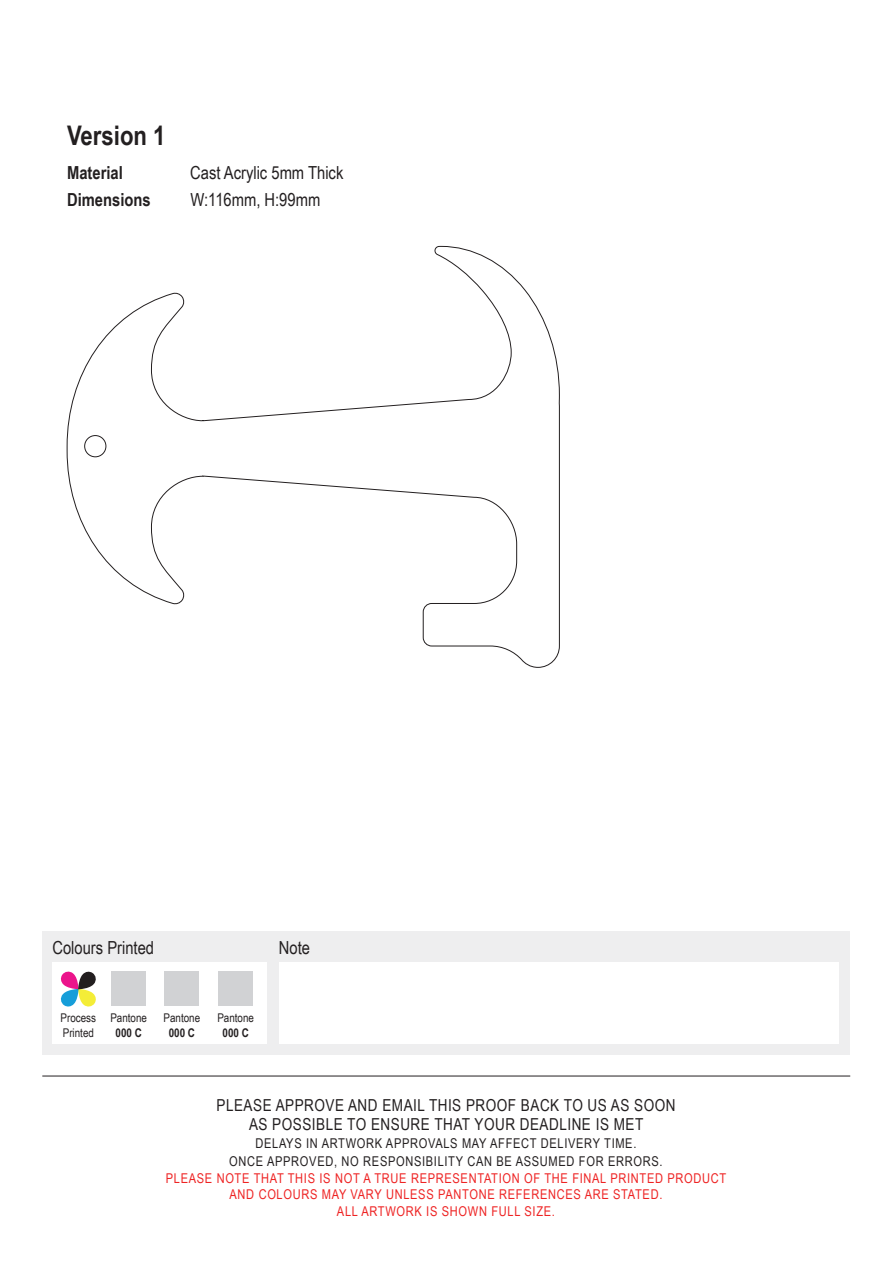
<style>
.page{position:relative;width:893px;height:1263px;background:#fff}
.page>*{position:absolute;margin:0;border:0;box-sizing:border-box;transform-origin:0 0}
.t1{font:700 27px "Arial Narrow";color:#231f20}
.t2{font:18px "Arial Narrow";color:#231f20}
.t3{font:700 18px "Arial Narrow";color:#231f20}
.t4{font:16.5px/19.5px "Arial Narrow";letter-spacing:.03em;color:#231f20;text-align:center}
.t5{font:13.5px/16.5px "Arial Narrow";letter-spacing:.05em;color:#ee2323;text-align:center}
.t6{font:13.5px/18px "Arial Narrow";letter-spacing:.05em;color:#231f20;text-align:center}
.t7{font:12px "Arial Narrow";color:#231f20}
.t8{font:700 12px "Arial Narrow";color:#231f20}
</style>
<div class="page">
<hr style="left:42px;top:1076px;width:808px;height:1px;background:#231f20">
<div style="left:42px;top:932px;width:808px;height:123px;background:#eeeeef"></div>
<div style="left:52px;top:962px;width:215px;height:82px;background:#fff"></div>
<div style="left:279px;top:962px;width:559px;height:82px;background:#fff"></div>
<div style="left:112px;top:972px;width:34px;height:34px;background:#d1d2d4"></div>
<div style="left:165px;top:972px;width:34px;height:34px;background:#d1d2d4"></div>
<div style="left:219px;top:972px;width:34px;height:34px;background:#d1d2d4"></div>
<svg style="left:61px;top:971px;width:35px;height:35px"></svg>
<svg style="left:66px;top:246px;width:494px;height:422px"></svg>
<h1 class="t1" style="left:67px;top:115px;width:100px">Version 1</h1>
<h2 class="t3" style="left:67px;top:159px;width:57px">Material</h2>
<h2 class="t2" style="left:190px;top:160px;width:155px">Cast Acrylic 5mm Thick</h2>
<h2 class="t3" style="left:67px;top:186px;width:85px">Dimensions</h2>
<h2 class="t2" style="left:190px;top:187px;width:131px">W:116mm, H:99mm</h2>
<h2 class="t2" style="left:52px;top:934px;width:103px">Colours Printed</h2>
<h2 class="t2" style="left:279px;top:934px;width:33px">Note</h2>
<p class="t7" style="left:61px;top:1009px;width:37px">Process</p>
<p class="t7" style="left:217px;top:1009px;width:38px">Pantone</p>
<p class="t7" style="left:63px;top:1023px;width:33px">Printed</p>
<p class="t7" style="left:164px;top:1009px;width:38px">Pantone</p>
<p class="t7" style="left:110px;top:1009px;width:38px">Pantone</p>
<p class="t8" style="left:169px;top:1024px;width:28px">000 C</p>
<p class="t8" style="left:223px;top:1024px;width:28px">000 C</p>
<p class="t8" style="left:116px;top:1024px;width:28px">000 C</p>
<p class="t4" style="left:217px;top:1094px;width:460px">PLEASE APPROVE AND EMAIL THIS PROOF BACK TO US AS SOON<br>AS POSSIBLE TO ENSURE THAT YOUR DEADLINE IS MET</p>
<p class="t6" style="left:229px;top:1134px;width:435px">DELAYS IN ARTWORK APPROVALS MAY AFFECT DELIVERY TIME.<br>ONCE APPROVED, NO RESPONSIBILITY CAN BE ASSUMED FOR ERRORS.</p>
<p class="t5" style="left:166px;top:1169px;width:562px">PLEASE NOTE THAT THIS IS NOT A TRUE REPRESENTATION OF THE FINAL PRINTED PRODUCT<br>AND COLOURS MAY VARY UNLESS PANTONE REFERENCES ARE STATED.<br>ALL ARTWORK IS SHOWN FULL SIZE.</p>
</div>
